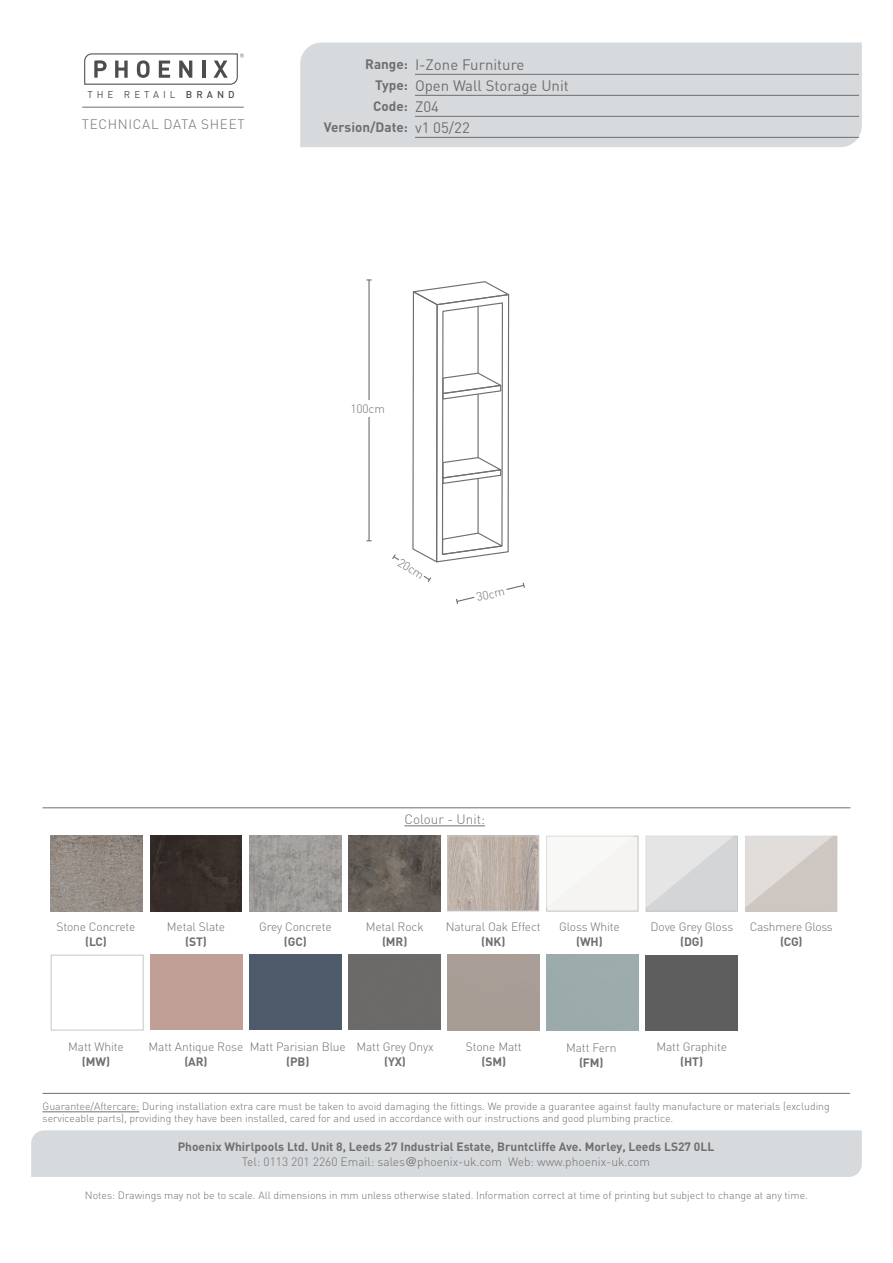
<style>
.page{position:relative;width:893px;height:1263px;background:#fff}
.page>*{position:absolute;margin:0;border:0;box-sizing:border-box;transform-origin:0 0}
.technical_header_det{font:15px "DIN";color:#706f6f}
.t1{font:700 13.5px/21px "DIN";color:#706f6f;text-align:justify}
.t2{font:300 13.5px "DIN";letter-spacing:.04em;color:#706f6f}
.t3{font:300 13.5px "DIN";color:#706f6f}
.Options{font:700 12px/15px "DIN";color:#706f6f;text-align:center}
.Options-2{font:300 12px "DIN";letter-spacing:-.01em;color:#706f6f}
.t4{font:300 10.5px/12px "DIN";color:#706f6f}
.t5{font:9.75px "DIN";letter-spacing:.41em;color:#000}
.s1{font-weight:500}
.s2{font-weight:300}
.s3{font-family:"Helvetica";font-weight:400}
</style>
<div class="page">
<svg style="left:84px;top:53px;width:160px;height:32px"></svg>
<div style="left:300px;top:43px;width:562px;height:104px;background:#d6dadd"></div>
<div style="left:31px;top:1130px;width:831px;height:47px;background:#d6dadd"></div>
<hr style="left:82px;top:107px;width:162px;height:1px;background:#706f6f">
<hr style="left:43px;top:807px;width:807px;height:1px;background:#706f6f">
<hr style="left:404px;top:825px;width:81px;height:1px;background:#706f6f">
<hr style="left:43px;top:1093px;width:807px;height:1px;background:#706f6f">
<hr style="left:415px;top:74px;width:444px;height:1px;background:#706f6f">
<hr style="left:415px;top:95px;width:444px;height:1px;background:#706f6f">
<hr style="left:415px;top:116px;width:444px;height:1px;background:#706f6f">
<hr style="left:415px;top:137px;width:444px;height:1px;background:#706f6f">
<hr style="left:43px;top:1111px;width:96px;height:1px;background:#706f6f">
<img style="left:51px;top:836px;width:91px;height:75px">
<img style="left:150px;top:836px;width:92px;height:75px">
<img style="left:250px;top:836px;width:91px;height:75px">
<img style="left:349px;top:836px;width:91px;height:75px">
<svg style="left:447px;top:835px;width:191px;height:76px"></svg>
<svg style="left:645px;top:835px;width:192px;height:76px;background:#dbd8d7"></svg>
<div style="left:249px;top:955px;width:93px;height:75px;background:#4e5b6b"></div>
<div style="left:645px;top:955px;width:93px;height:75px;background:#5f5e5e"></div>
<svg style="left:51px;top:955px;width:93px;height:75px"></svg>
<div style="left:348px;top:955px;width:92px;height:75px;background:#6b6a68"></div>
<hr style="left:368px;top:280px;width:2px;height:261px;background:#706f6f">
<div style="left:343px;top:400px;width:50px;height:17px;background:#fff"></div>
<svg style="left:392px;top:281px;width:133px;height:323px"></svg>
<p class="t5" style="left:87px;top:88px;width:149px">THE RETAIL <span class="s1">BRAND</span></p>
<p class="t1" style="left:373px;top:53px;width:36px;text-indent:-8px">Range:<br>Type:<br>Code:</p>
<p class="t2" style="left:82px;top:115px;width:164px">TECHNICAL DATA SHEET</p>
<p class="t1" style="left:324px;top:116px;width:86px">Version/Date:</p>
<p class="technical_header_det" style="left:415px;top:55px;width:111px">I-Zone Furniture</p>
<p class="technical_header_det" style="left:415px;top:76px;width:155px">Open Wall Storage Unit</p>
<p class="technical_header_det" style="left:415px;top:97px;width:25px">Z04</p>
<p class="technical_header_det" style="left:415px;top:118px;width:56px">v1 05/22</p>
<p class="Options-2" style="left:350px;top:402px;width:36px">100cm</p>
<p class="Options-2" style="left:403px;top:555px;width:30px;rotate:32deg">20cm</p>
<p class="Options-2" style="left:475px;top:590px;width:30px;rotate:-12deg">30cm</p>
<p class="t3" style="left:404px;top:811px;width:82px">Colour - Unit:</p>
<p class="Options-2" style="left:56px;top:919px;width:81px">Stone Concrete</p>
<p class="Options" style="left:85px;top:933px;width:23px">(LC)</p>
<p class="Options-2" style="left:167px;top:919px;width:60px">Metal Slate</p>
<p class="Options" style="left:185px;top:933px;width:23px">(ST)</p>
<p class="Options-2" style="left:259px;top:919px;width:74px">Grey Concrete</p>
<p class="Options" style="left:284px;top:933px;width:24px">(GC)</p>
<p class="Options-2" style="left:366px;top:919px;width:60px">Metal Rock</p>
<p class="Options" style="left:382px;top:933px;width:27px">(MR)</p>
<p class="Options-2" style="left:446px;top:919px;width:97px">Natural Oak Effect</p>
<p class="Options" style="left:481px;top:933px;width:26px">(NK)</p>
<p class="Options-2" style="left:559px;top:919px;width:62px">Gloss White</p>
<p class="Options" style="left:576px;top:933px;width:28px">(WH)</p>
<p class="Options-2" style="left:651px;top:919px;width:84px">Dove Grey Gloss</p>
<p class="Options" style="left:680px;top:933px;width:25px">(DG)</p>
<p class="Options-2" style="left:750px;top:919px;width:85px">Cashmere Gloss</p>
<p class="Options" style="left:780px;top:933px;width:24px">(CG)</p>
<p class="Options-2" style="left:68px;top:1040px;width:57px">Matt White</p>
<p class="Options" style="left:82px;top:1054px;width:30px">(MW)</p>
<p class="Options-2" style="left:149px;top:1040px;width:96px">Matt Antique Rose</p>
<p class="Options" style="left:184px;top:1054px;width:25px">(AR)</p>
<p class="Options-2" style="left:250px;top:1040px;width:97px">Matt Parisian Blue</p>
<p class="Options" style="left:286px;top:1054px;width:25px">(PB)</p>
<p class="Options-2" style="left:356px;top:1040px;width:79px">Matt Grey Onyx</p>
<p class="Options" style="left:384px;top:1054px;width:23px">(YX)</p>
<p class="Options-2" style="left:466px;top:1040px;width:58px">Stone Matt</p>
<p class="Options" style="left:482px;top:1054px;width:26px">(SM)</p>
<p class="Options-2" style="left:566px;top:1040px;width:52px">Matt Fern</p>
<p class="Options" style="left:579px;top:1054px;width:26px">(FM)</p>
<p class="Options-2" style="left:656px;top:1040px;width:72px">Matt Graphite</p>
<p class="Options" style="left:680px;top:1054px;width:24px">(HT)</p>
<p class="t4" style="left:43px;top:1100px;width:789px">Guarantee/Aftercare: During installation extra care must be taken to avoid damaging the fittings. We provide a guarantee against faulty manufacture or materials (excluding serviceable parts), providing they have been installed, cared for and used in accordance with our instructions and good plumbing practice.</p>
<p class="Options" style="left:178px;top:1139px;width:538px">Phoenix Whirlpools Ltd. Unit 8, Leeds 27 Industrial Estate, Bruntcliffe Ave. Morley, Leeds LS27 0LL<br><span class="s2">Tel: 0113 201 2260 Email: sales</span><span class="s3">@</span><span class="s2">phoenix-uk.com Web: www.phoenix-uk.com</span></p>
<p class="t4" style="left:85px;top:1189px;width:725px">Notes: Drawings may not be to scale. All dimensions in mm unless otherwise stated. Information correct at time of printing but subject to change at any time.</p>
</div>
